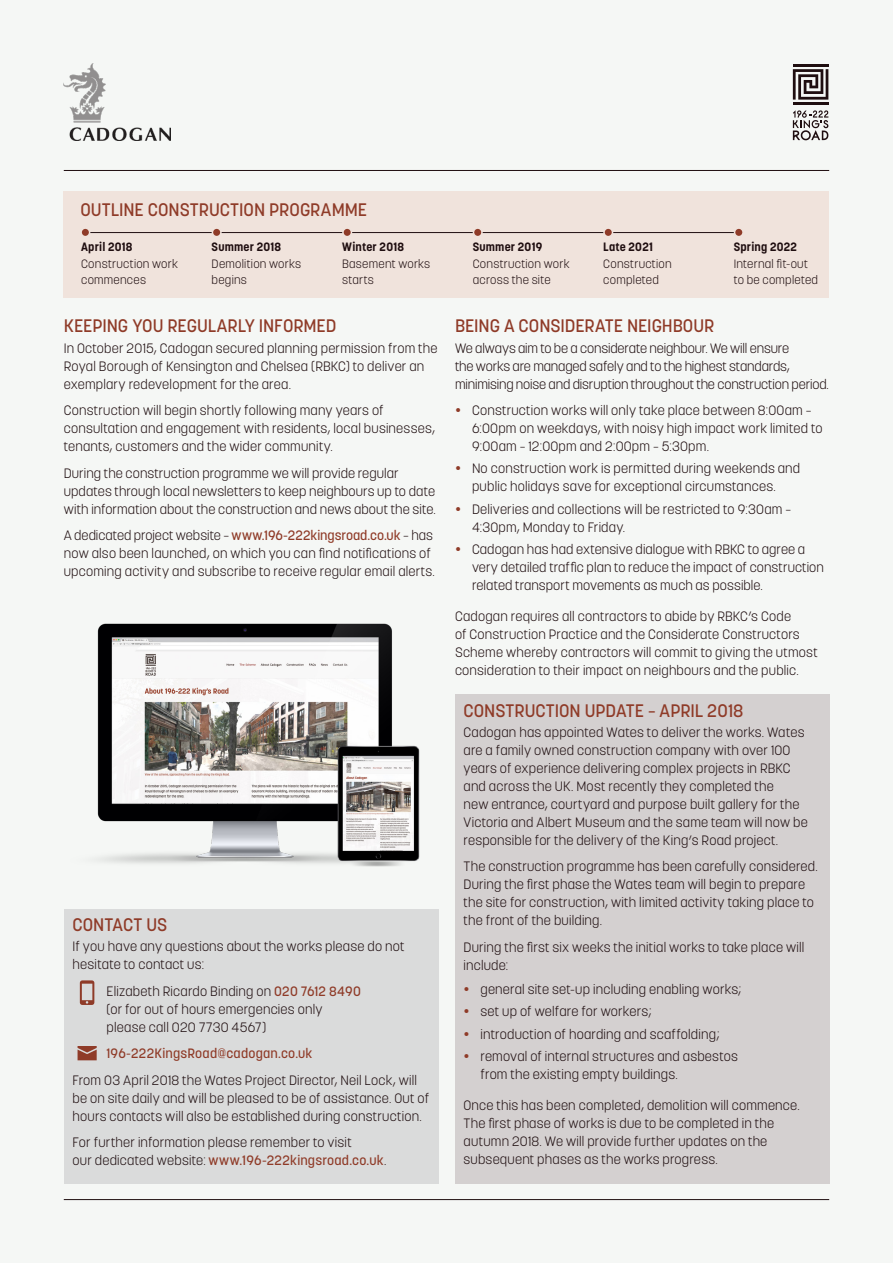
<style>
.page{position:relative;width:893px;height:1263px;background:#f5f7f5}
.page>*{position:absolute;margin:0;border:0;box-sizing:border-box;transform-origin:0 0}
.Subhead{font:500 18px "Korolev";letter-spacing:-.005em;color:#8f3b28}
.Body{font:300 13.5px/18px "Korolev";letter-spacing:.015em;color:#1f0e10}
.Body-2{font:300 13.5px/18px "Korolev";letter-spacing:-.01em;color:#1f0e10}
.Body-3{font:500 13.5px "Korolev";letter-spacing:.015em;color:#8f3b28}
.Timeline{font:300 12px/16.5px "Korolev";letter-spacing:.02em;color:#1f0e10}
.s1{font-weight:700}
.s2{font-weight:500;color:#8f3b28}
.s3{color:#8f3b28}
</style>
<div class="page">
<div style="left:64px;top:909px;width:374px;height:274px;background:#dadbdb"></div>
<svg style="left:78px;top:1046px;width:19px;height:14px"></svg>
<svg style="left:80px;top:980px;width:14px;height:25px"></svg>
<img style="left:97px;top:623px;width:323px;height:244px">
<svg style="left:793px;top:69px;width:35px;height:31px"></svg>
<hr style="left:793px;top:102px;width:35px;height:3px;background:#1f0e10">
<hr style="left:793px;top:64px;width:35px;height:3px;background:#1f0e10">
<svg style="left:793px;top:110px;width:35px;height:30px"></svg>
<hr style="left:64px;top:170px;width:765px;height:1px;background:#1f0e10">
<img style="left:64px;top:64px;width:106px;height:76px">
<div style="left:455px;top:694px;width:374px;height:489px;background:#d4d0d0"></div>
<div style="left:64px;top:191px;width:765px;height:107px;background:#f0e3dc"></div>
<hr style="left:85px;top:232px;width:656px;height:1px;background:#1f0e10">
<div style="left:81px;top:228px;width:9px;height:9px;background:#8f3b28;border-radius:50%"></div>
<div style="left:80px;top:227px;width:10px;height:10px;border:2px solid #f0e3dc;border-radius:50%"></div>
<div style="left:212px;top:228px;width:9px;height:9px;background:#8f3b28;border-radius:50%"></div>
<div style="left:212px;top:227px;width:10px;height:10px;border:2px solid #f0e3dc;border-radius:50%"></div>
<div style="left:343px;top:228px;width:8px;height:9px;background:#8f3b28;border-radius:50%"></div>
<div style="left:342px;top:227px;width:10px;height:10px;border:2px solid #f0e3dc;border-radius:50%"></div>
<div style="left:473px;top:228px;width:9px;height:9px;background:#8f3b28;border-radius:50%"></div>
<div style="left:473px;top:227px;width:10px;height:10px;border:2px solid #f0e3dc;border-radius:50%"></div>
<div style="left:734px;top:228px;width:9px;height:9px;background:#8f3b28;border-radius:50%"></div>
<div style="left:734px;top:227px;width:10px;height:10px;border:2px solid #f0e3dc;border-radius:50%"></div>
<hr style="left:64px;top:1199px;width:765px;height:1px;background:#1f0e10">
<div style="left:604px;top:228px;width:8px;height:9px;background:#8f3b28;border-radius:50%"></div>
<div style="left:603px;top:227px;width:10px;height:10px;border:2px solid #f0e3dc;border-radius:50%"></div>
<p class="Subhead" style="left:80px;top:199px;width:288px">OUTLINE CONSTRUCTION PROGRAMME</p>
<p class="Timeline" style="left:81px;top:239px;width:98px"><span class="s1">April 2018<br></span>Construction work commences</p>
<p class="Timeline" style="left:342px;top:239px;width:90px"><span class="s1">Winter 2018<br></span>Basement works starts</p>
<p class="Timeline" style="left:212px;top:239px;width:91px"><span class="s1">Summer 2018<br></span>Demolition works begins</p>
<p class="Timeline" style="left:473px;top:239px;width:98px"><span class="s1">Summer 2019<br></span>Construction work across the site</p>
<p class="Timeline" style="left:603px;top:239px;width:70px"><span class="s1">Late 2021<br></span>Construction completed</p>
<p class="Timeline" style="left:734px;top:239px;width:86px"><span class="s1">Spring 2022<br></span>Internal fit-out to be completed</p>
<p class="Subhead" style="left:64px;top:315px;width:274px">KEEPING YOU REGULARLY INFORMED</p>
<p class="Body" style="left:64px;top:339px;width:375px">In October 2015, Cadogan secured planning permission from the<br>Royal Borough of Kensington and Chelsea (RBKC) to deliver an exemplary redevelopment for the area.</p>
<p class="Body" style="left:64px;top:401px;width:373px">Construction will begin shortly following many years of consultation and engagement with residents, local businesses, tenants, customers and the wider community.</p>
<p class="Body" style="left:64px;top:464px;width:373px">During the construction programme we will provide regular updates through local newsletters to keep neighbours up to date with information about the construction and news about the site.</p>
<p class="Body" style="left:64px;top:526px;width:373px">A dedicated project website – <span class="s2">www.196-222kingsroad.co.uk</span> – has now also been launched, on which you can find notifications of upcoming activity and subscribe to receive regular email alerts.</p>
<p class="Subhead" style="left:73px;top:913px;width:96px">CONTACT US</p>
<p class="Body" style="left:73px;top:937px;width:333px">If you have any questions about the works please do not hesitate to contact us:</p>
<p class="Body" style="left:107px;top:982px;width:256px">Elizabeth Ricardo Binding on <span class="s2">020 7612 8490 </span>(or for out of hours emergencies only please call 020 7730 4567)</p>
<p class="Body-3" style="left:107px;top:1045px;width:207px">196-222KingsRoad@cadogan.co.uk</p>
<p class="Body" style="left:73px;top:1071px;width:358px">From 03 April 2018 the Wates Project Director, Neil Lock, will be on site daily and will be pleased to be of assistance. Out of hours contacts will also be established during construction.</p>
<p class="Body" style="left:73px;top:1133px;width:315px">For further information please remember to visit<br>our dedicated website: <span class="s2">www.196-222kingsroad.co.uk</span>.</p>
<p class="Subhead" style="left:455px;top:315px;width:261px">BEING A CONSIDERATE NEIGHBOUR</p>
<p class="Body-2" style="left:455px;top:339px;width:375px">We always aim to be a considerate neighbour. We will ensure<br>the works are managed safely and to the highest standards, minimising noise and disruption throughout the construction period.</p>
<p class="Body" style="left:472px;top:401px;width:352px;text-indent:-17px"><span class="s3">•</span> Construction works will only take place between 8:00am –<br>6:00pm on weekdays, with noisy high impact work limited to<br>9:00am – 12:00pm and 2:00pm – 5:30pm.</p>
<p class="Body" style="left:455px;top:460px;width:347px;text-align:center"><span class="s3">•</span> No construction work is permitted during weekends and public holidays save for exceptional circumstances.</p>
<p class="Body" style="left:472px;top:500px;width:321px;text-indent:-17px"><span class="s3">•</span> Deliveries and collections will be restricted to 9:30am –<br>4:30pm, Monday to Friday.</p>
<p class="Body" style="left:472px;top:540px;width:353px;text-indent:-17px"><span class="s3">•</span> Cadogan has had extensive dialogue with RBKC to agree a very detailed traffic plan to reduce the impact of construction related transport movements as much as possible.</p>
<p class="Body" style="left:455px;top:607px;width:364px">Cadogan requires all contractors to abide by RBKC’s Code<br>of Construction Practice and the Considerate Constructors Scheme whereby contractors will commit to giving the utmost consideration to their impact on neighbours and the public.</p>
<p class="Subhead" style="left:463px;top:699px;width:281px">CONSTRUCTION UPDATE – APRIL 2018</p>
<p class="Body" style="left:463px;top:723px;width:346px">Cadogan has appointed Wates to deliver the works. Wates are a family owned construction company with over 100 years of experience delivering complex projects in RBKC and across the UK. Most recently they completed the<br>new entrance, courtyard and purpose built gallery for the Victoria and Albert Museum and the same team will now be responsible for the delivery of the King’s Road project.</p>
<p class="Body" style="left:463px;top:857px;width:356px">The construction programme has been carefully considered.<br>During the first phase the Wates team will begin to prepare the site for construction, with limited activity taking place to the front of the building.</p>
<p class="Body" style="left:463px;top:938px;width:342px">During the first six weeks the initial works to take place will include:</p>
<p class="Body" style="left:463px;top:980px;width:279px"><span class="s3">•</span> general site set-up including enabling works;</p>
<p class="Body" style="left:463px;top:1003px;width:189px"><span class="s3">•</span> set up of welfare for workers;</p>
<p class="Body" style="left:463px;top:1025px;width:258px"><span class="s3">•</span> introduction of hoarding and scaffolding;</p>
<p class="Body" style="left:480px;top:1047px;width:259px;text-indent:-17px"><span class="s3">•</span> removal of internal structures and asbestos from the existing empty buildings.</p>
<p class="Body" style="left:463px;top:1096px;width:338px">Once this has been completed, demolition will commence.<br>The first phase of works is due to be completed in the autumn 2018. We will provide further updates on the subsequent phases as the works progress.</p>
</div>
